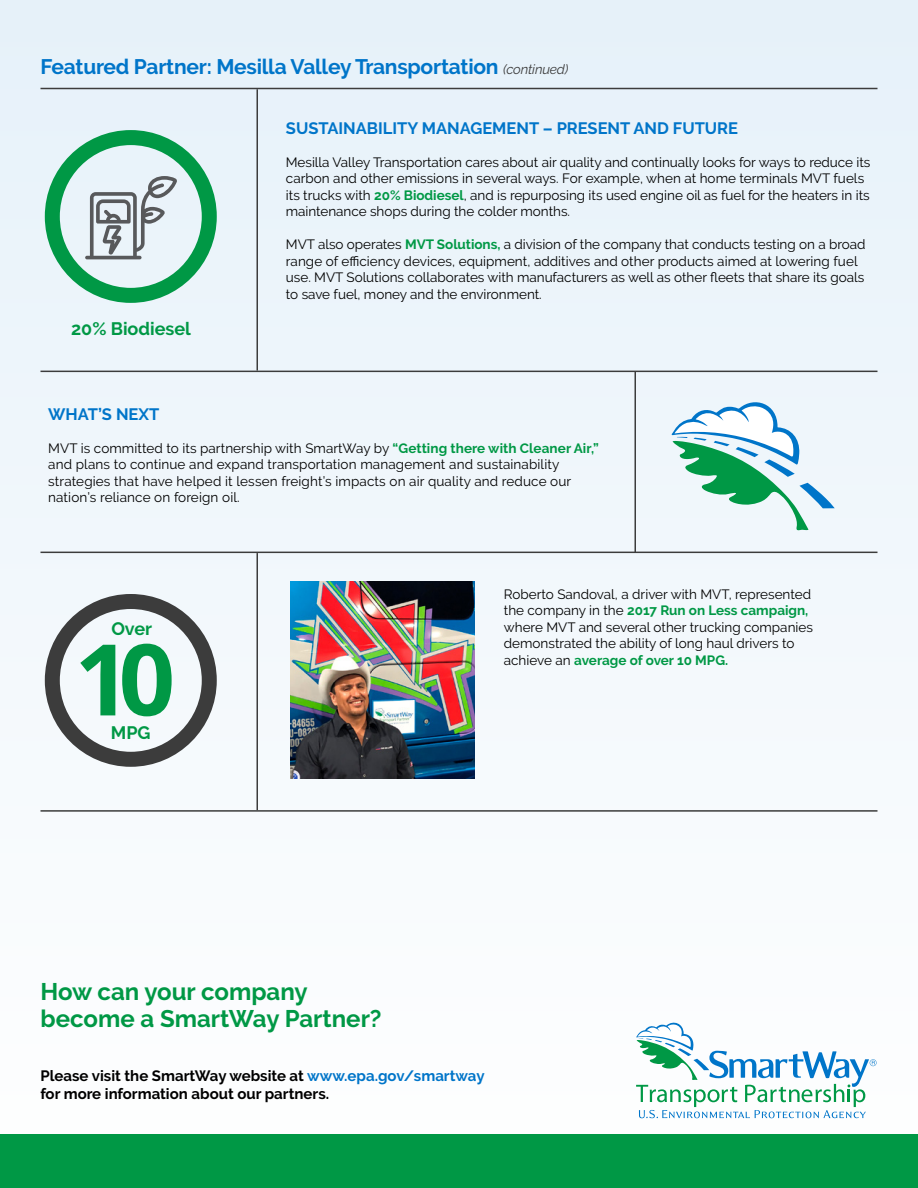
<style>
.page{position:relative;width:918px;height:1188px;background:#f1f7fc}
.page>*{position:absolute;margin:0;border:0;box-sizing:border-box;transform-origin:0 0}
.t1{font:700 99px "Open Sans";color:#009845}
.t2{font:700 24px/27px "Raleway";color:#009845}
.t3{font:700 21px "Raleway";letter-spacing:-.01em;color:#0075c9}
.t4{font:700 18px "Raleway";color:#009845}
.t5{font:700 16.5px "Raleway";color:#0075c9}
.t6{font:700 15px/18px "Raleway";color:#000}
.t7{font:13.5px/16.5px "Raleway";color:#000}
.s1{font-weight:400;font-style:italic;font-size:13.5px;color:#3c3c3c}
.s2{font-weight:700;color:#009845}
.s3{color:#0075c9}
</style>
<div class="page">
<div style="left:0;top:1134px;width:918px;height:54px;background:#009845"></div>
<hr style="left:40px;top:88px;width:838px;height:1px;background:#3c3c3c">
<hr style="left:40px;top:552px;width:838px;height:1px;background:#3c3c3c">
<hr style="left:40px;top:810px;width:838px;height:2px;background:#3c3c3c">
<hr style="left:40px;top:371px;width:838px;height:1px;background:#3c3c3c">
<hr style="left:257px;top:89px;width:1px;height:282px;background:#3c3c3c">
<hr style="left:257px;top:553px;width:1px;height:257px;background:#3c3c3c">
<hr style="left:634px;top:371px;width:2px;height:181px;background:#3c3c3c">
<img style="left:290px;top:582px;width:185px;height:197px">
<div style="left:45px;top:130px;width:172px;height:173px;border:15px solid #009845;border-radius:50%"></div>
<svg style="left:85px;top:176px;width:92px;height:83px"></svg>
<div style="left:45px;top:594px;width:172px;height:173px;border:15px solid #3c3c3c;border-radius:50%"></div>
<svg style="left:671px;top:402px;width:164px;height:129px"></svg>
<svg style="left:636px;top:1022px;width:241px;height:96px"></svg>
<h3 class="t3" style="left:40px;top:54px;width:529px">Featured Partner: Mesilla Valley Transportation <span class="s1">(continued)</span></h3>
<p class="t4" style="left:71px;top:318px;width:121px">20% Biodiesel</p>
<p class="t5" style="left:286px;top:118px;width:454px">SUSTAINABILITY MANAGEMENT – PRESENT AND FUTURE</p>
<p class="t7" style="left:286px;top:154px;width:586px">Mesilla Valley Transportation cares about air quality and continually looks for ways to reduce its carbon and other emissions in several ways. For example, when at home terminals MVT fuels its trucks with <span class="s2">20% Biodiesel</span>, and is repurposing its used engine oil as fuel for the heaters in its maintenance shops during the colder months.</p>
<p class="t7" style="left:286px;top:236px;width:581px">MVT also operates <span class="s2">MVT Solutions,</span> a division of the company that conducts testing on a broad range of efficiency devices, equipment, additives and other products aimed at lowering fuel use. MVT Solutions collaborates with manufacturers as well as other fleets that share its goals to save fuel, money and the environment.</p>
<p class="t5" style="left:48px;top:405px;width:113px">WHAT’S NEXT</p>
<p class="t7" style="left:48px;top:440px;width:552px">MVT is committed to its partnership with SmartWay by <span class="s2">“Getting there with Cleaner Air,” </span>and plans to continue and expand transportation management and sustainability strategies that have helped it lessen freight’s impacts on air quality and reduce our nation’s reliance on foreign oil.</p>
<p class="t4" style="left:111px;top:618px;width:42px">Over</p>
<p class="t1" style="left:74px;top:610px;width:102px">10</p>
<p class="t4" style="left:111px;top:723px;width:41px">MPG</p>
<p class="t7" style="left:504px;top:586px;width:311px">Roberto Sandoval, a driver with MVT, represented the company in the <span class="s2">2017 Run on Less campaign, </span>where MVT and several other trucking companies demonstrated the ability of long haul drivers to achieve an <span class="s2">average of over 10 MPG.</span></p>
<h2 class="t2" style="left:40px;top:978px;width:343px">How can your company become a SmartWay Partner?</h2>
<p class="t6" style="left:40px;top:1066px;width:446px">Please visit the SmartWay website at <span class="s3">www.epa.gov/smartway </span>for more information about our partners.</p>
</div>
